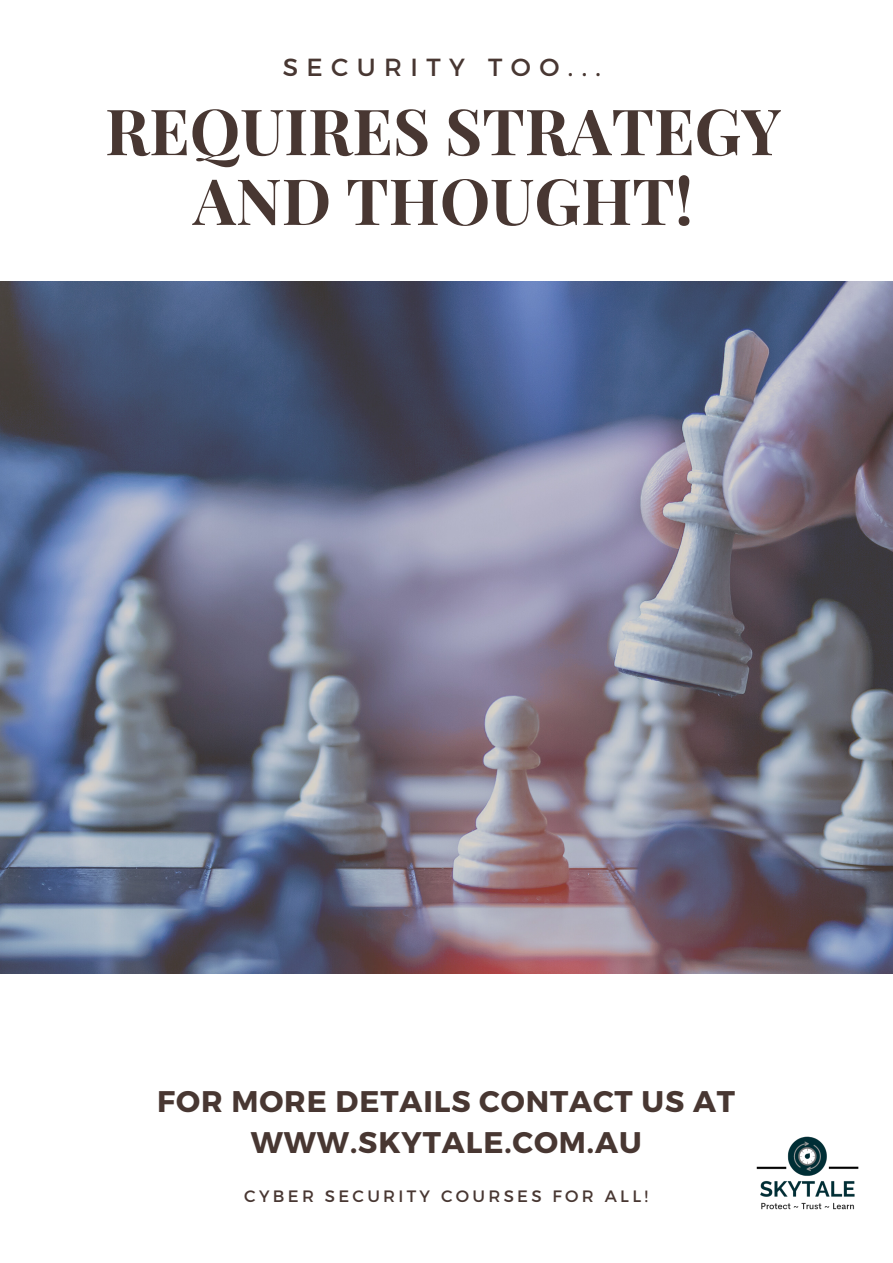
<style>
.page{position:relative;width:893px;height:1263px;background:#fff}
.page>*{position:absolute;margin:0;border:0;box-sizing:border-box;transform-origin:0 0}
.t1{font:700 63.75px/69.8px "Playfair Display";color:#483732;text-align:center}
.t2{font:700 29.85px/41.6px "Montserrat";letter-spacing:.03em;color:#483732;text-align:center}
.t3{font:24.75px "Montserrat";letter-spacing:.34em;color:#483732}
.t4{font:16.5px "Montserrat";letter-spacing:.2em;color:#483732}
</style>
<div class="page">
<img style="left:0;top:281px;width:893px;height:693px">
<img style="left:756px;top:1136px;width:103px;height:74px">
<p class="t3" style="left:283px;top:52px;width:320px">SECURITY TOO...</p>
<p class="t1" style="left:105px;top:94px;width:677px">REQUIRES STRATEGY<br>AND THOUGHT!</p>
<p class="t2" style="left:157px;top:1079px;width:579px">FOR MORE DETAILS CONTACT US AT<br>WWW.SKYTALE.COM.AU</p>
<p class="t4" style="left:244px;top:1186px;width:405px">CYBER SECURITY COURSES FOR ALL!</p>
</div>
